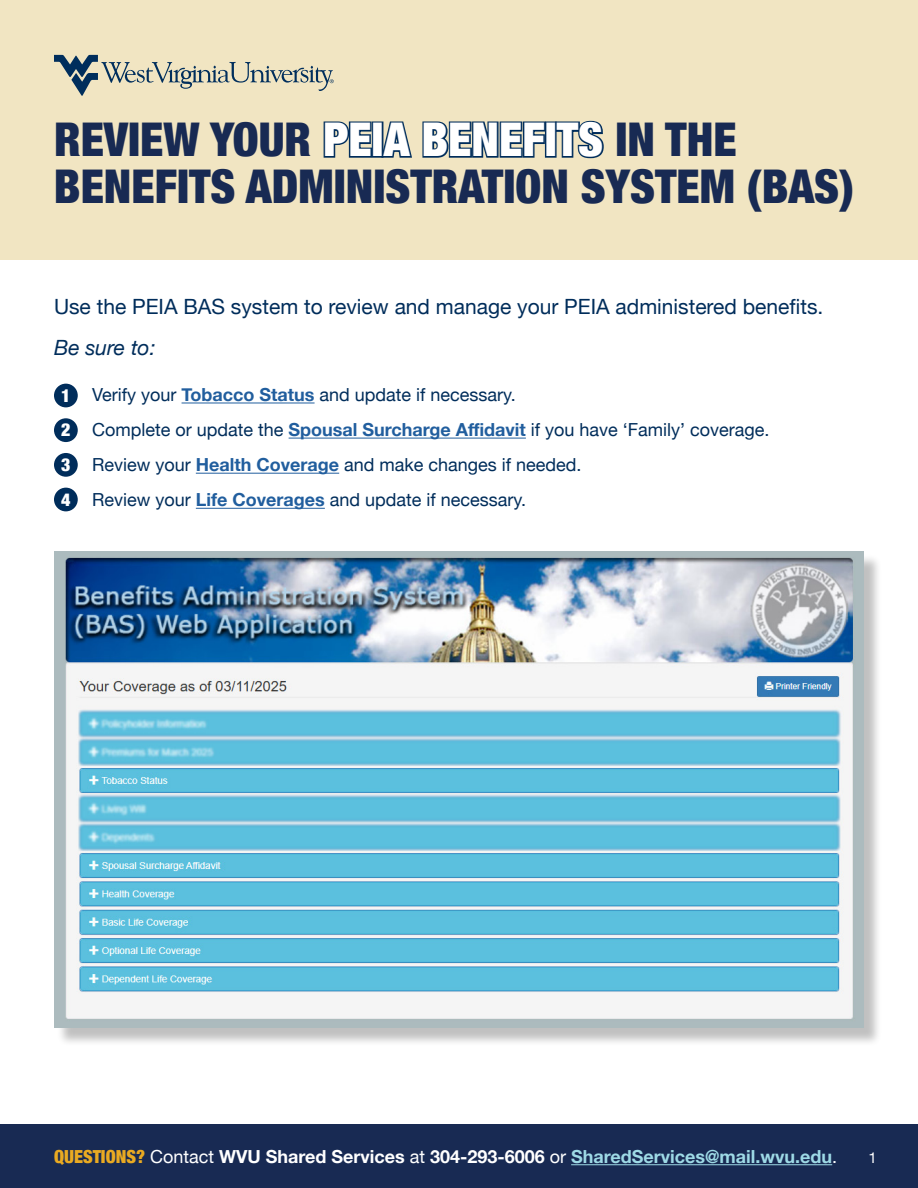
<style>
.page{position:relative;width:918px;height:1188px;background:#fff}
.page>*{position:absolute;margin:0;border:0;box-sizing:border-box;transform-origin:0 0}
.t1{font:900 condensed 46.5px/46.5px "Helvetica Neue";color:#182a53}
.t2{font:21px "Helvetica Neue";color:#002d5b}
.t3{font:italic 21px "Helvetica Neue";color:#002d5b}
.List{font:18px "Helvetica Neue";color:#002d5b}
.t4{font:700 18px "Helvetica Neue";color:#fff}
.t5{font:900 condensed 18px/34.7px "Helvetica Neue";color:#fff;text-align:justify}
.t6{font:15px "Helvetica Neue";color:#fff}
.s1{color:#002d5b}
.s2{font-weight:700;color:#215e9e}
.s3{font-weight:900;font-stretch:condensed;color:#e9aa22}
.s4{font-weight:400}
.s5{color:#9edae6}
</style>
<div class="page">
<div style="left:0;top:1124px;width:918px;height:64px;background:#182a53"></div>
<hr style="left:571px;top:1164px;width:261px;height:1px;background:#9edae6">
<div style="left:0;top:0;width:918px;height:259px;background:#f1e5c2"></div>
<svg style="left:54px;top:55px;width:280px;height:41px"></svg>
<hr style="left:182px;top:403px;width:133px;height:1px;background:#215e9e">
<hr style="left:289px;top:438px;width:237px;height:1px;background:#215e9e">
<hr style="left:196px;top:473px;width:143px;height:1px;background:#215e9e">
<hr style="left:196px;top:508px;width:129px;height:1px;background:#215e9e">
<div style="left:54px;top:384px;width:24px;height:23px;background:#002d5b;border-radius:50%"></div>
<div style="left:54px;top:418px;width:24px;height:24px;background:#002d5b;border-radius:50%"></div>
<div style="left:54px;top:453px;width:24px;height:24px;background:#002d5b;border-radius:50%"></div>
<div style="left:54px;top:488px;width:24px;height:23px;background:#002d5b;border-radius:50%"></div>
<div style="left:57px;top:554px;width:825px;height:492px;background:#000;opacity:.25"></div>
<img style="left:54px;top:551px;width:810px;height:477px">
<h1 class="t1" style="left:54px;top:114px;width:801px">REVIEW YOUR <span class="s1">PEIA BENEFITS</span> IN THE<br>BENEFITS ADMINISTRATION SYSTEM (BAS)</h1>
<p class="t2" style="left:54px;top:291px;width:771px">Use the PEIA BAS system to review and manage your PEIA administered benefits.</p>
<p class="t3" style="left:54px;top:332px;width:103px">Be sure to:</p>
<p class="List" style="left:92px;top:382px;width:425px">Verify your <span class="s2">Tobacco Status</span> and update if necessary.</p>
<p class="List" style="left:92px;top:417px;width:679px">Complete or update the <span class="s2">Spousal Surcharge Affidavit</span> if you have ‘Family’ coverage.</p>
<p class="List" style="left:92px;top:452px;width:491px">Review your <span class="s2">Health Coverage</span> and make changes if needed.</p>
<p class="List" style="left:92px;top:487px;width:436px">Review your <span class="s2">Life Coverages</span> and update if necessary.</p>
<p class="t5" style="left:61px;top:377px;width:11px">1<br>2<br>3<br>4</p>
<p class="t4" style="left:54px;top:1142px;width:785px"><span class="s3">QUESTIONS?</span> <span class="s4">Contact</span> WVU Shared Services <span class="s4">at</span> 304-293-6006 <span class="s4">or</span> <span class="s5">SharedServices@mail.wvu.edu</span><span class="s4">.</span></p>
<p class="t6" style="left:868px;top:1147px;width:10px">1</p>
</div>
